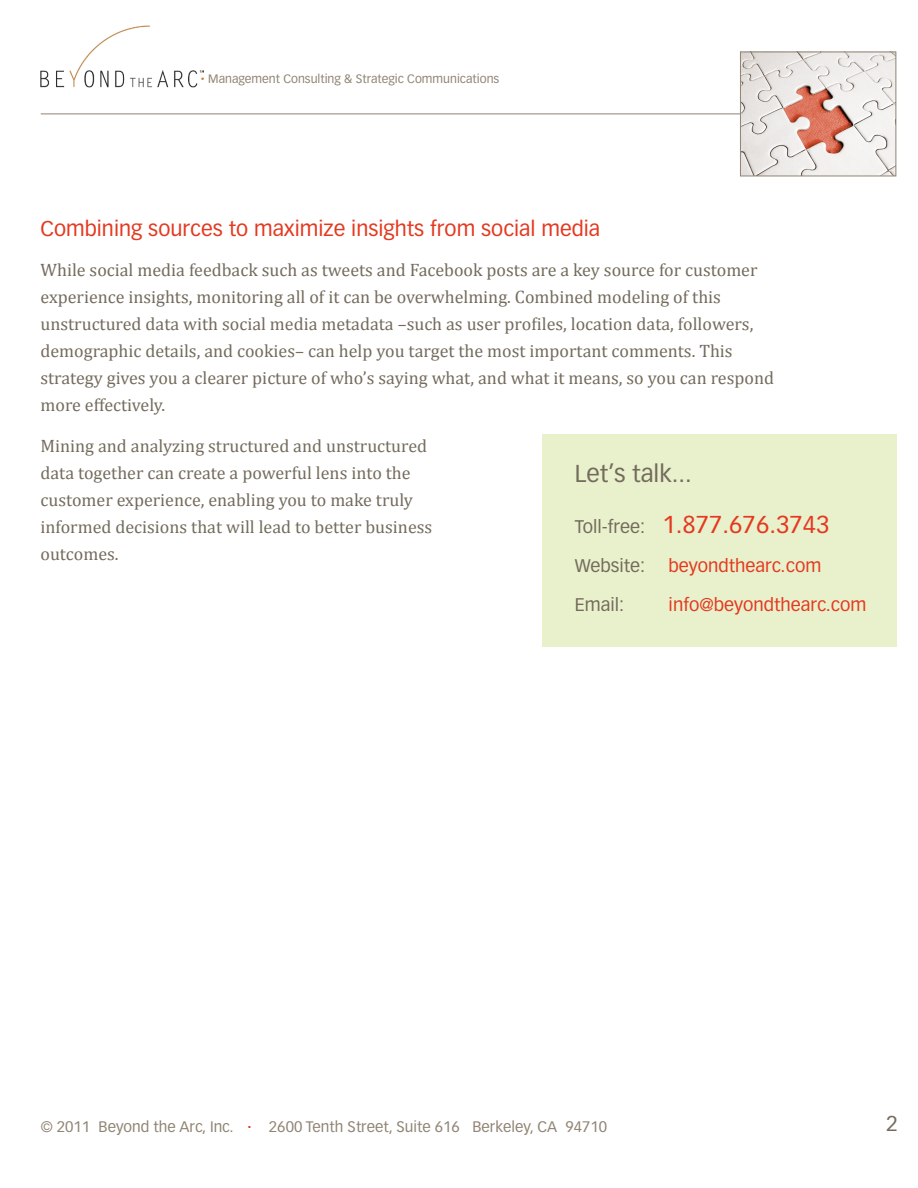
<style>
.page{position:relative;width:918px;height:1188px;background:#fff}
.page>*{position:absolute;margin:0;border:0;box-sizing:border-box;transform-origin:0 0}
.t1{font:24px "Vectora LH";color:#e43920}
.t2{font:24px "Vectora LH";color:#746b5d}
.t3{font:21px "Vectora LT Std";color:#e43920}
.t4{font:21px "Vectora LH";color:#746b5d}
.t5{font:18px/27px "Cambria";color:#746b5d}
.t6{font:18px "Vectora LH";color:#e43920}
.t7{font:18px "Vectora LH";color:#746b5d}
.t8{font:15px "Vectora LH";color:#908474}
.t9{font:12px "Vectora LH";color:#908474}
.s1{font-size:18px;color:#746b5d}
.s2{color:#746b5d}
</style>
<div class="page">
<hr style="left:41px;top:114px;width:700px;height:1px;background:#908474">
<div style="left:542px;top:434px;width:354px;height:213px;background:#e8f1cc"></div>
<img style="left:41px;top:25px;width:162px;height:62px">
<img style="left:742px;top:54px;width:152px;height:120px">
<div style="left:740px;top:52px;width:156px;height:124px;border:1px solid #908474"></div>
<p class="t9" style="left:208px;top:71px;width:293px">Management Consulting &amp; Strategic Communications</p>
<p class="t3" style="left:40px;top:216px;width:561px">Combining sources to maximize insights from social media</p>
<p class="t5" style="left:40px;top:257px;width:735px">While social media feedback such as tweets and Facebook posts are a key source for customer experience insights, monitoring all of it can be overwhelming. Combined modeling of this unstructured data with social media metadata –such as user profiles, location data, followers, demographic details, and cookies– can help you target the most important comments. This strategy gives you a clearer picture of who’s saying what, and what it means, so you can respond more effectively.</p>
<p class="t5" style="left:40px;top:432px;width:393px">Mining and analyzing structured and unstructured data together can create a powerful lens into the customer experience, enabling you to make truly informed decisions that will lead to better business outcomes.</p>
<p class="t2" style="left:575px;top:459px;width:118px">Let’s talk...</p>
<p class="t1" style="left:575px;top:510px;width:256px"><span class="s1">Toll-free:</span> 1.877.676.3743</p>
<p class="t6" style="left:575px;top:555px;width:248px"><span class="s2">Website:</span> beyondthearc.com</p>
<p class="t7" style="left:575px;top:594px;width:51px">Email:</p>
<p class="t6" style="left:669px;top:594px;width:199px">info@beyondthearc.com</p>
<p class="t8" style="left:41px;top:1118px;width:568px">© 2011 Beyond the Arc, Inc. <sup>.</sup> 2600 Tenth Street, Suite 616 Berkeley, CA 94710</p>
<p class="t4" style="left:886px;top:1111px;width:13px">2</p>
</div>
